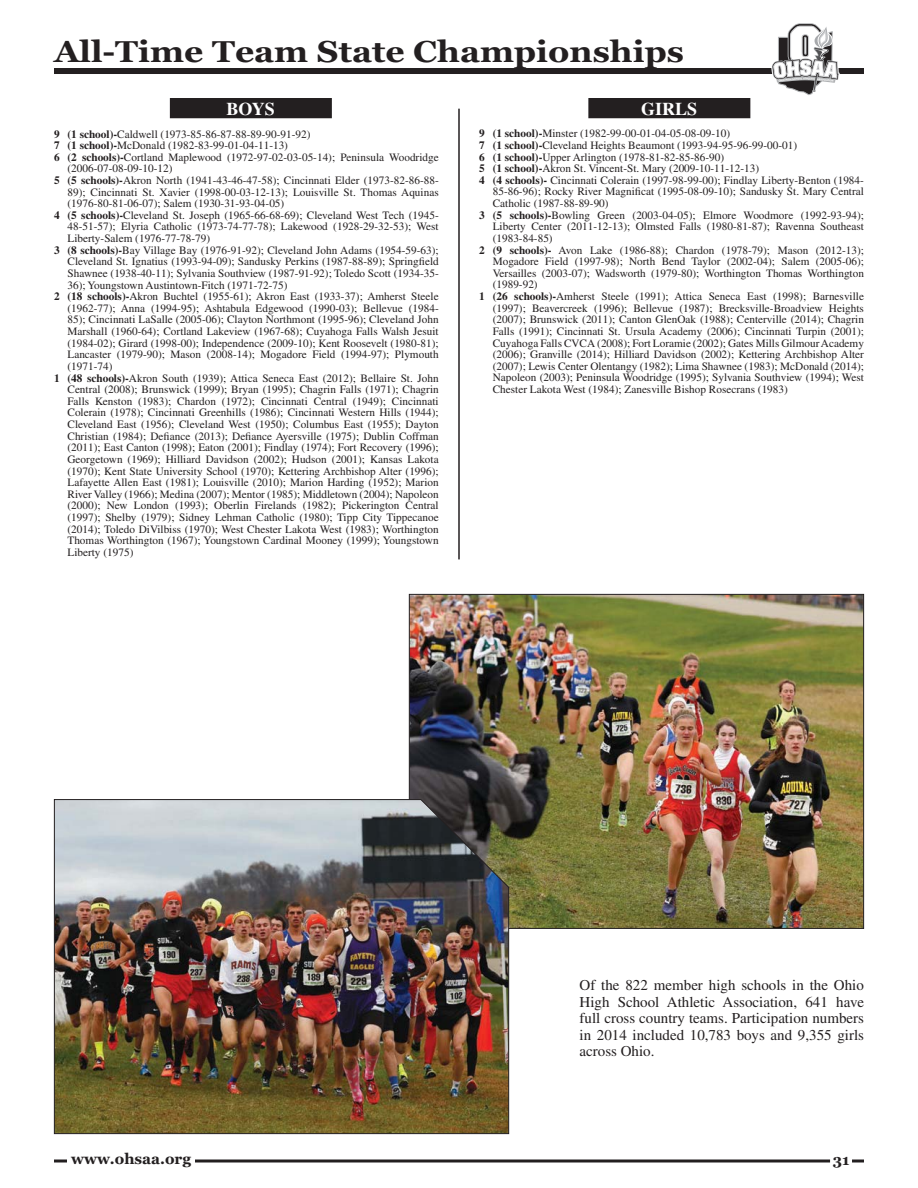
<style>
.page{position:relative;width:918px;height:1188px;background:#fff}
.page>*{position:absolute;margin:0;border:0;box-sizing:border-box;transform-origin:0 0}
.t1{font:700 30px "Georgia";color:#231f20;scale:1.12 1}
.t2{font:700 18px "Times";color:#fff}
.t3{font:15px/16.5px "Times";color:#231f20;text-align:justify}
.t4{font:700 15px "Georgia";color:#231f20}
.t5{font:11.25px "Times";color:#231f20}
.s1{font-weight:700}
</style>
<div class="page">
<hr style="left:54px;top:1160px;width:776px;height:3px;background:#231f20">
<div style="left:68px;top:1150px;width:127px;height:17px;background:#fff"></div>
<svg style="left:852px;top:1160px;width:12px;height:3px"></svg>
<div style="left:54px;top:68px;width:810px;height:6px;background:#231f20"></div>
<div style="left:171px;top:99px;width:160px;height:19px;background:#231f20"></div>
<div style="left:170px;top:98px;width:162px;height:20px;border:2px solid #231f20"></div>
<hr style="left:458px;top:109px;width:2px;height:450px;background:#231f20">
<svg style="left:771px;top:23px;width:69px;height:72px"></svg>
<div style="left:589px;top:99px;width:161px;height:19px;background:#231f20"></div>
<div style="left:588px;top:98px;width:162px;height:20px;border:2px solid #231f20"></div>
<img style="left:409px;top:594px;width:455px;height:335px">
<img style="left:54px;top:799px;width:455px;height:335px">
<h1 class="t1" style="left:54px;top:40px;width:564px">All-Time Team State Championships</h1>
<h2 class="t2" style="left:227px;top:103px;width:50px">BOYS</h2>
<h2 class="t2" style="left:641px;top:103px;width:58px">GIRLS</h2>
<p class="t5" style="left:54px;top:130px;width:258px"><span class="s1">9 (1 school)-</span>Caldwell (1973-85-86-87-88-89-90-91-92)</p>
<p class="t5" style="left:54px;top:141px;width:236px"><span class="s1">7 (1 school)-</span>McDonald (1982-83-99-01-04-11-13)</p>
<p class="t5" style="left:54px;top:153px;width:386px"><span class="s1">6 (2 schools)-</span>Cortland Maplewood (1972-97-02-03-05-14); Peninsula Woodridge</p>
<p class="t5" style="left:68px;top:165px;width:106px">(2006-07-08-09-10-12)</p>
<p class="t5" style="left:54px;top:176px;width:386px"><span class="s1">5 (5 schools)-</span>Akron North (1941-43-46-47-58); Cincinnati Elder (1973-82-86-88-</p>
<p class="t5" style="left:68px;top:188px;width:373px">89); Cincinnati St. Xavier (1998-00-03-12-13); Louisville St. Thomas Aquinas</p>
<p class="t5" style="left:68px;top:199px;width:218px">(1976-80-81-06-07); Salem (1930-31-93-04-05)</p>
<p class="t5" style="left:54px;top:211px;width:386px"><span class="s1">4 (5 schools)-</span>Cleveland St. Joseph (1965-66-68-69); Cleveland West Tech (1945-</p>
<p class="t5" style="left:68px;top:223px;width:373px">48-51-57); Elyria Catholic (1973-74-77-78); Lakewood (1928-29-32-53); West</p>
<p class="t5" style="left:68px;top:234px;width:144px">Liberty-Salem (1976-77-78-79)</p>
<p class="t5" style="left:54px;top:246px;width:386px"><span class="s1">3 (8 schools)-</span>Bay Village Bay (1976-91-92); Cleveland John Adams (1954-59-63);</p>
<p class="t5" style="left:68px;top:257px;width:373px">Cleveland St. Ignatius (1993-94-09); Sandusky Perkins (1987-88-89); Springfield</p>
<p class="t5" style="left:68px;top:269px;width:373px">Shawnee (1938-40-11); Sylvania Southview (1987-91-92); Toledo Scott (1934-35-</p>
<p class="t5" style="left:68px;top:281px;width:221px">36); Youngstown Austintown-Fitch (1971-72-75)</p>
<p class="t5" style="left:54px;top:292px;width:386px"><span class="s1">2 (18 schools)-</span>Akron Buchtel (1955-61); Akron East (1933-37); Amherst Steele</p>
<p class="t5" style="left:68px;top:304px;width:373px">(1962-77); Anna (1994-95); Ashtabula Edgewood (1990-03); Bellevue (1984-</p>
<p class="t5" style="left:68px;top:316px;width:373px">85); Cincinnati LaSalle (2005-06); Clayton Northmont (1995-96); Cleveland John</p>
<p class="t5" style="left:68px;top:327px;width:373px">Marshall (1960-64); Cortland Lakeview (1967-68); Cuyahoga Falls Walsh Jesuit</p>
<p class="t5" style="left:68px;top:339px;width:373px">(1984-02); Girard (1998-00); Independence (2009-10); Kent Roosevelt (1980-81);</p>
<p class="t5" style="left:68px;top:350px;width:373px">Lancaster (1979-90); Mason (2008-14); Mogadore Field (1994-97); Plymouth</p>
<p class="t5" style="left:68px;top:362px;width:46px">(1971-74)</p>
<p class="t5" style="left:54px;top:374px;width:386px"><span class="s1">1 (48 schools)-</span>Akron South (1939); Attica Seneca East (2012); Bellaire St. John</p>
<p class="t5" style="left:68px;top:385px;width:373px">Central (2008); Brunswick (1999); Bryan (1995); Chagrin Falls (1971); Chagrin</p>
<p class="t5" style="left:68px;top:397px;width:373px">Falls Kenston (1983); Chardon (1972); Cincinnati Central (1949); Cincinnati</p>
<p class="t5" style="left:68px;top:409px;width:373px">Colerain (1978); Cincinnati Greenhills (1986); Cincinnati Western Hills (1944);</p>
<p class="t5" style="left:68px;top:420px;width:373px">Cleveland East (1956); Cleveland West (1950); Columbus East (1955); Dayton</p>
<p class="t5" style="left:68px;top:432px;width:373px">Christian (1984); Defiance (2013); Defiance Ayersville (1975); Dublin Coffman</p>
<p class="t5" style="left:68px;top:443px;width:373px">(2011); East Canton (1998); Eaton (2001); Findlay (1974); Fort Recovery (1996);</p>
<p class="t5" style="left:68px;top:455px;width:373px">Georgetown (1969); Hilliard Davidson (2002); Hudson (2001); Kansas Lakota</p>
<p class="t5" style="left:68px;top:467px;width:373px">(1970); Kent State University School (1970); Kettering Archbishop Alter (1996);</p>
<p class="t5" style="left:68px;top:478px;width:373px">Lafayette Allen East (1981); Louisville (2010); Marion Harding (1952); Marion</p>
<p class="t5" style="left:68px;top:490px;width:373px">River Valley (1966); Medina (2007); Mentor (1985); Middletown (2004); Napoleon</p>
<p class="t5" style="left:68px;top:502px;width:373px">(2000); New London (1993); Oberlin Firelands (1982); Pickerington Central</p>
<p class="t5" style="left:68px;top:513px;width:373px">(1997); Shelby (1979); Sidney Lehman Catholic (1980); Tipp City Tippecanoe</p>
<p class="t5" style="left:68px;top:525px;width:373px">(2014); Toledo DiVilbiss (1970); West Chester Lakota West (1983); Worthington</p>
<p class="t5" style="left:68px;top:536px;width:373px">Thomas Worthington (1967); Youngstown Cardinal Mooney (1999); Youngstown</p>
<p class="t5" style="left:68px;top:548px;width:67px">Liberty (1975)</p>
<p class="t5" style="left:479px;top:130px;width:252px"><span class="s1">9 (1 school)-</span>Minster (1982-99-00-01-04-05-08-09-10)</p>
<p class="t5" style="left:479px;top:141px;width:320px"><span class="s1">7 (1 school)-</span>Cleveland Heights Beaumont (1993-94-95-96-99-00-01)</p>
<p class="t5" style="left:479px;top:153px;width:247px"><span class="s1">6 (1 school)-</span>Upper Arlington (1978-81-82-85-86-90)</p>
<p class="t5" style="left:479px;top:164px;width:282px"><span class="s1">5 (1 school)-</span>Akron St. Vincent-St. Mary (2009-10-11-12-13)</p>
<p class="t5" style="left:479px;top:176px;width:386px"><span class="s1">4 (4 schools)-</span> Cincinnati Colerain (1997-98-99-00); Findlay Liberty-Benton (1984-</p>
<p class="t5" style="left:493px;top:188px;width:373px">85-86-96); Rocky River Magnificat (1995-08-09-10); Sandusky St. Mary Central</p>
<p class="t5" style="left:493px;top:199px;width:117px">Catholic (1987-88-89-90)</p>
<p class="t5" style="left:479px;top:211px;width:386px"><span class="s1">3 (5 schools)-</span>Bowling Green (2003-04-05); Elmore Woodmore (1992-93-94);</p>
<p class="t5" style="left:493px;top:222px;width:373px">Liberty Center (2011-12-13); Olmsted Falls (1980-81-87); Ravenna Southeast</p>
<p class="t5" style="left:493px;top:234px;width:61px">(1983-84-85)</p>
<p class="t5" style="left:479px;top:246px;width:386px"><span class="s1">2 (9 schools)-</span> Avon Lake (1986-88); Chardon (1978-79); Mason (2012-13);</p>
<p class="t5" style="left:493px;top:257px;width:373px">Mogadore Field (1997-98); North Bend Taylor (2002-04); Salem (2005-06);</p>
<p class="t5" style="left:493px;top:269px;width:373px">Versailles (2003-07); Wadsworth (1979-80); Worthington Thomas Worthington</p>
<p class="t5" style="left:493px;top:281px;width:46px">(1989-92)</p>
<p class="t5" style="left:479px;top:292px;width:386px"><span class="s1">1 (26 schools)-</span>Amherst Steele (1991); Attica Seneca East (1998); Barnesville</p>
<p class="t5" style="left:493px;top:304px;width:373px">(1997); Beavercreek (1996); Bellevue (1987); Brecksville-Broadview Heights</p>
<p class="t5" style="left:493px;top:315px;width:373px">(2007); Brunswick (2011); Canton GlenOak (1988); Centerville (2014); Chagrin</p>
<p class="t5" style="left:493px;top:327px;width:373px">Falls (1991); Cincinnati St. Ursula Academy (2006); Cincinnati Turpin (2001);</p>
<p class="t5" style="left:493px;top:339px;width:373px">Cuyahoga Falls CVCA (2008); Fort Loramie (2002); Gates Mills Gilmour Academy</p>
<p class="t5" style="left:493px;top:350px;width:373px">(2006); Granville (2014); Hilliard Davidson (2002); Kettering Archbishop Alter</p>
<p class="t5" style="left:493px;top:362px;width:373px">(2007); Lewis Center Olentangy (1982); Lima Shawnee (1983); McDonald (2014);</p>
<p class="t5" style="left:493px;top:374px;width:373px">Napoleon (2003); Peninsula Woodridge (1995); Sylvania Southview (1994); West</p>
<p class="t5" style="left:493px;top:385px;width:297px">Chester Lakota West (1984); Zanesville Bishop Rosecrans (1983)</p>
<h3 class="t3" style="left:580px;top:978px;width:286px">Of the 822 member high schools in the Ohio High School Athletic Association, 641 have full cross country teams. Participation numbers in 2014 included 10,783 boys and 9,355 girls across Ohio.</h3>
<h3 class="t4" style="left:71px;top:1153px;width:121px">www.ohsaa.org</h3>
<h3 class="t4" style="left:833px;top:1154px;width:18px">31</h3>
</div>
